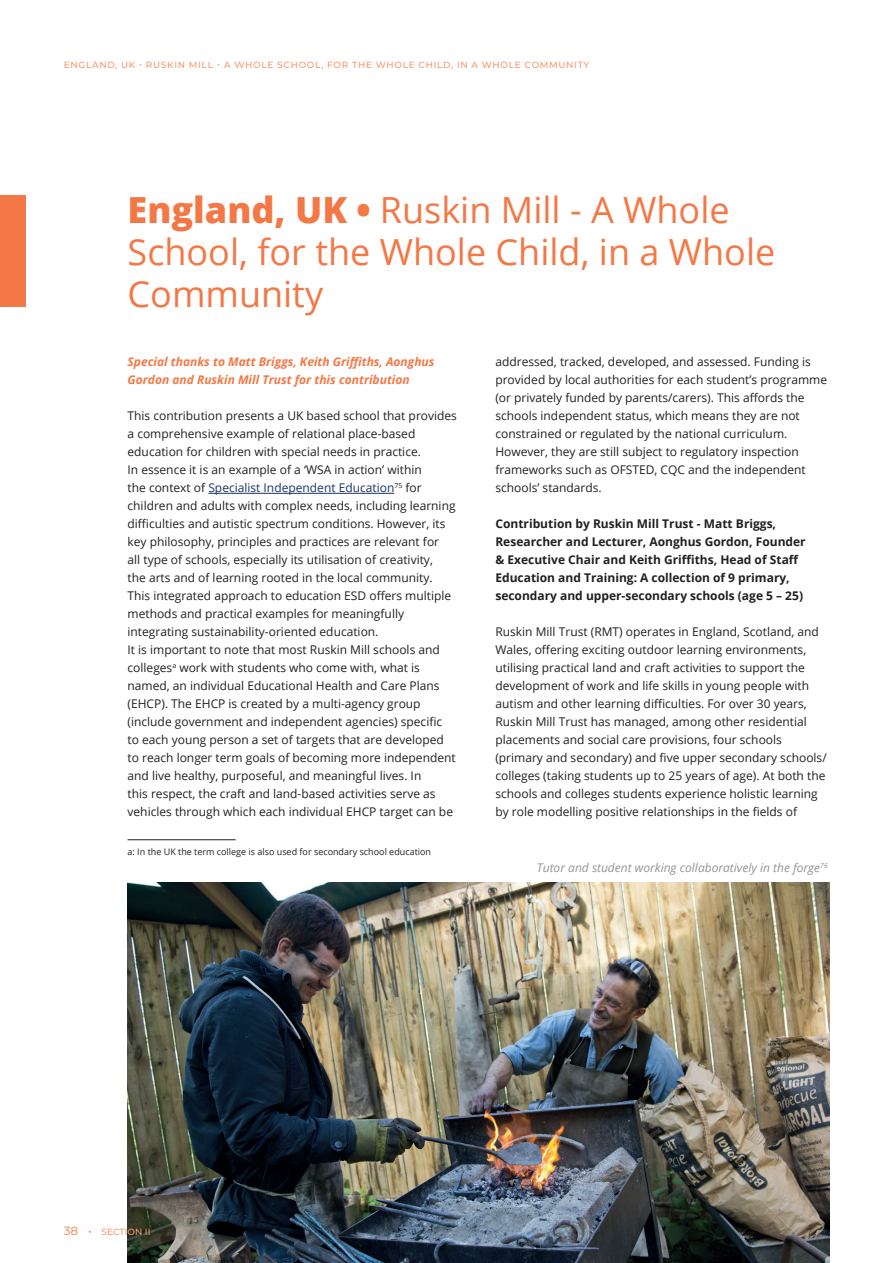
<style>
.page{position:relative;width:893px;height:1263px;background:#fff}
.page>*{position:absolute;margin:0;border:0;box-sizing:border-box;transform-origin:0 0}
.Chapter_Heading{font:36px/42px "Open Sans";color:#f47846}
.Paragraph_text{font:12px/18px "Open Sans";color:#231f20}
.Paragraph_text-2{font:700 12px/18px "Open Sans";color:#231f20}
.Paragraph_text-3{font:italic 700 12px/18px "Open Sans";color:#f47846}
.Paragraph_text-4{font:italic 12px "Open Sans";color:#939598}
.Paragraph_text-5{font:500 9px "Montserrat";letter-spacing:.075em;color:#f7976d}
.Footnotes{font:9px "Open Sans";color:#231f20}
.Paragraph_text-6{font:500 9px "Montserrat";color:#f7976d}
.s1{font-weight:800}
.s2{color:#183567}
.s3{font-size:12px}
</style>
<div class="page">
<hr style="left:208px;top:493px;width:186px;height:1px;background:#183567">
<hr style="left:128px;top:839px;width:108px;height:1px;background:#231f20">
<img style="left:128px;top:882px;width:701px;height:381px">
<div style="left:0;top:196px;width:25px;height:111px;background:#f47846"></div>
<p class="Paragraph_text-5" style="left:64px;top:59px;width:527px">ENGLAND, UK • RUSKIN MILL - A WHOLE SCHOOL, FOR THE WHOLE CHILD, IN A WHOLE COMMUNITY</p>
<p class="Chapter_Heading" style="left:128px;top:188px;width:649px"><span class="s1">England, UK •</span> Ruskin Mill - A Whole<br>School, for the Whole Child, in a Whole<br>Community</p>
<p class="Paragraph_text-3" style="left:128px;top:353px;width:308px">Special thanks to Matt Briggs, Keith Griffiths, Aonghus<br>Gordon and Ruskin Mill Trust for this contribution</p>
<p class="Paragraph_text" style="left:128px;top:407px;width:331px">This contribution presents a UK based school that provides a comprehensive example of relational place-based education for children with special needs in practice.<br>In essence it is an example of a ‘WSA in action’ within<br>the context of <span class="s2">Specialist Independent Education</span><sup>75</sup> for children and adults with complex needs, including learning difficulties and autistic spectrum conditions. However, its key philosophy, principles and practices are relevant for<br>all type of schools, especially its utilisation of creativity,<br>the arts and of learning rooted in the local community.<br>This integrated approach to education ESD offers multiple methods and practical examples for meaningfully integrating sustainability-oriented education.</p>
<p class="Paragraph_text" style="left:128px;top:641px;width:330px">It is important to note that most Ruskin Mill schools and colleges<sup>a</sup> work with students who come with, what is named, an individual Educational Health and Care Plans (EHCP). The EHCP is created by a multi-agency group (include government and independent agencies) specific to each young person a set of targets that are developed to reach longer term goals of becoming more independent and live healthy, purposeful, and meaningful lives. In<br>this respect, the craft and land-based activities serve as vehicles through which each individual EHCP target can be</p>
<p class="Footnotes" style="left:128px;top:845px;width:305px">a: In the UK the term college is also used for secondary school education</p>
<p class="Paragraph_text" style="left:495px;top:353px;width:333px">addressed, tracked, developed, and assessed. Funding is provided by local authorities for each student’s programme (or privately funded by parents/carers). This affords the schools independent status, which means they are not constrained or regulated by the national curriculum.<br>However, they are still subject to regulatory inspection frameworks such as OFSTED, CQC and the independent schools’ standards.</p>
<p class="Paragraph_text-2" style="left:495px;top:515px;width:312px">Contribution by Ruskin Mill Trust - Matt Briggs, Researcher and Lecturer, Aonghus Gordon, Founder &amp; Executive Chair and Keith Griffiths, Head of Staff Education and Training: A collection of 9 primary, secondary and upper-secondary schools (age 5 – 25)</p>
<p class="Paragraph_text" style="left:495px;top:623px;width:333px">Ruskin Mill Trust (RMT) operates in England, Scotland, and Wales, offering exciting outdoor learning environments, utilising practical land and craft activities to support the development of work and life skills in young people with autism and other learning difficulties. For over 30 years, Ruskin Mill Trust has managed, among other residential placements and social care provisions, four schools (primary and secondary) and five upper secondary schools/ colleges (taking students up to 25 years of age). At both the schools and colleges students experience holistic learning by role modelling positive relationships in the fields of</p>
<p class="Paragraph_text-4" style="left:537px;top:860px;width:293px">Tutor and student working collaboratively in the forge<sup>76</sup></p>
<p class="Paragraph_text-6" style="left:64px;top:1225px;width:88px"><span class="s3">38 •</span> SECTION II</p>
</div>
